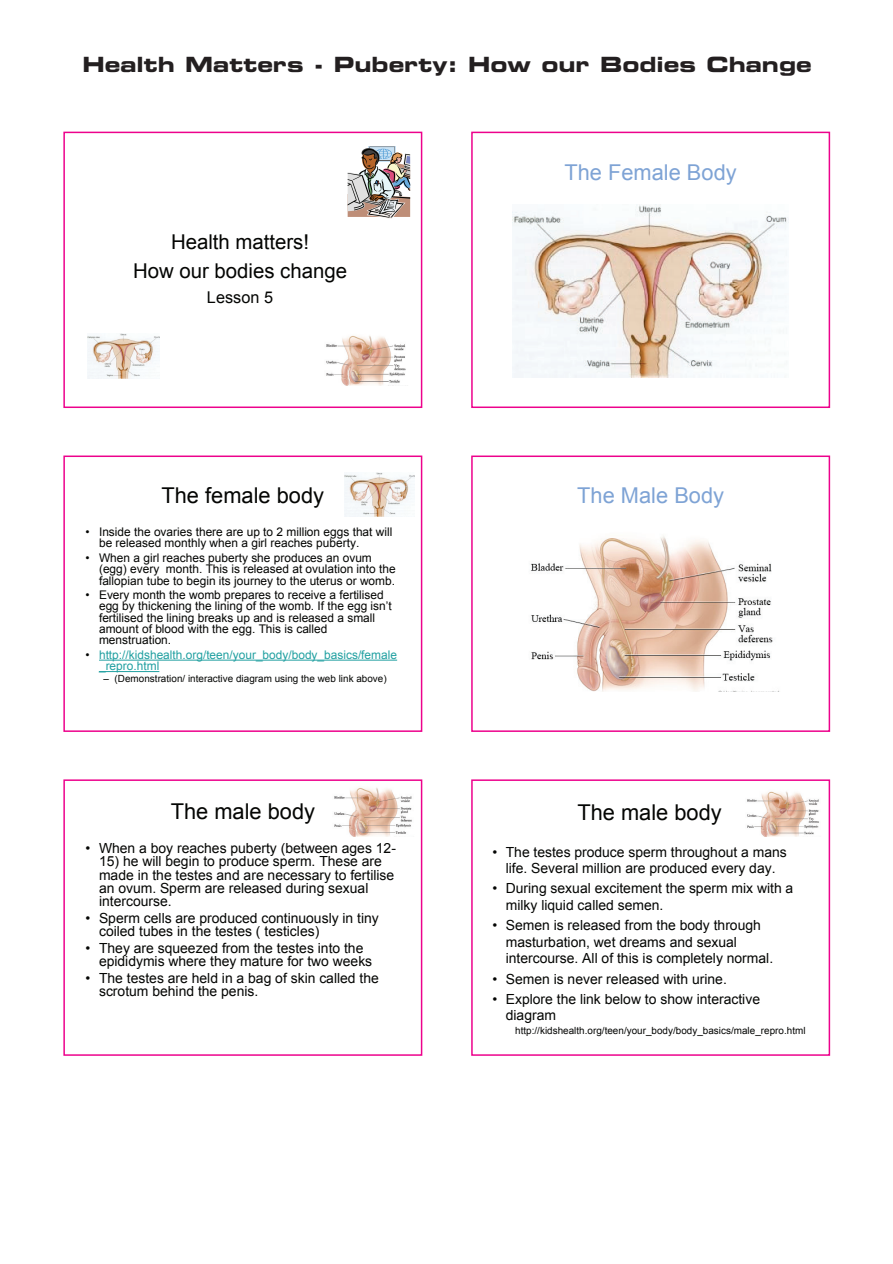
<style>
.page{position:relative;width:893px;height:1264px;background:#fff}
.page>*{position:absolute;margin:0;border:0;box-sizing:border-box;transform-origin:0 0}
.t1{font:21.75px "Arial";color:#040503}
.t2{font:21.75px "Arial";color:#7ea3d5}
.t3{font:21px "Eurostile Bold Extended Two";color:#231f20}
.t4{font:20.4px/29.2px "Arial";color:#040503;text-align:center}
.t5{font:16.2px "Arial";color:#040503}
.t6{font:13.95px/13.4px "Arial";color:#040503}
.t7{font:11.85px/11.4px "Arial";color:#040503}
.t8{font:11.85px/11.4px "Arial";color:#21a0a1}
.t9{font:9.9px "Arial";color:#040503}
.s1{color:#040503}
</style>
<div class="page">
<img style="left:347px;top:146px;width:63px;height:73px">
<img style="left:326px;top:335px;width:80px;height:51px">
<img style="left:88px;top:333px;width:72px;height:45px">
<div style="left:63px;top:132px;width:359px;height:276px;border:2px solid #ed028c"></div>
<img style="left:512px;top:204px;width:276px;height:173px">
<div style="left:471px;top:132px;width:359px;height:276px;border:2px solid #ed028c"></div>
<hr style="left:99px;top:660px;width:298px;height:1px;background:#21a0a1">
<hr style="left:99px;top:671px;width:60px;height:1px;background:#21a0a1">
<img style="left:344px;top:473px;width:70px;height:44px">
<div style="left:63px;top:455px;width:359px;height:277px;border:2px solid #ed028c"></div>
<img style="left:530px;top:536px;width:249px;height:155px">
<div style="left:471px;top:455px;width:359px;height:277px;border:2px solid #ed028c"></div>
<img style="left:334px;top:787px;width:78px;height:49px">
<div style="left:63px;top:779px;width:359px;height:276px;border:2px solid #ed028c"></div>
<img style="left:747px;top:791px;width:72px;height:46px">
<div style="left:471px;top:779px;width:359px;height:276px;border:2px solid #ed028c"></div>
<h2 class="t3" style="left:82px;top:50px;width:730px">Health Matters - Puberty: How our Bodies Change</h2>
<h3 class="t4" style="left:133px;top:229px;width:215px">Health matters!<br>How our bodies change</h3>
<p class="t5" style="left:207px;top:291px;width:68px">Lesson 5</p>
<h1 class="t1" style="left:161px;top:487px;width:164px">The female body</h1>
<p class="t7" style="left:99px;top:527px;width:295px;text-indent:-13px">• Inside the ovaries there are up to 2 million eggs that will be released monthly when a girl reaches puberty.</p>
<p class="t7" style="left:99px;top:553px;width:298px;text-indent:-13px">• When a girl reaches puberty she produces an ovum (egg) every month. This is released at ovulation into the fallopian tube to begin its journey to the uterus or womb.</p>
<p class="t7" style="left:99px;top:590px;width:294px;text-indent:-13px">• Every month the womb prepares to receive a fertilised egg by thickening the lining of the womb. If the egg isn’t fertilised the lining breaks up and is released a small amount of blood with the egg. This is called menstruation.</p>
<p class="t8" style="left:99px;top:650px;width:299px;text-indent:-13px"><span class="s1">•</span> http://kidshealth.org/teen/your_body/body_basics/female _repro.html</p>
<p class="t9" style="left:103px;top:675px;width:285px">– (Demonstration/ interactive diagram using the web link above)</p>
<h1 class="t1" style="left:171px;top:802px;width:146px">The male body</h1>
<p class="t6" style="left:86px;top:842px;width:312px">• When a boy reaches puberty (between ages 12-</p>
<p class="t6" style="left:99px;top:856px;width:297px">15) he will begin to produce sperm. These are made in the testes and are necessary to fertilise an ovum. Sperm are released during sexual intercourse.</p>
<p class="t6" style="left:99px;top:912px;width:281px;text-indent:-13px">• Sperm cells are produced continuously in tiny coiled tubes in the testes ( testicles)</p>
<p class="t6" style="left:99px;top:942px;width:275px;text-indent:-13px">• They are squeezed from the testes into the epididymis where they mature for two weeks</p>
<p class="t6" style="left:99px;top:972px;width:281px;text-indent:-13px">• The testes are held in a bag of skin called the scrotum behind the penis.</p>
<h1 class="t2" style="left:564px;top:165px;width:174px">The Female Body</h1>
<h1 class="t2" style="left:577px;top:487px;width:148px">The Male Body</h1>
<h1 class="t1" style="left:577px;top:804px;width:146px">The male body</h1>
<p class="t6" style="left:492px;top:844px;width:296px;line-height:16.6px;text-align:center">• The testes produce sperm throughout a mans life. Several million are produced every day.</p>
<p class="t6" style="left:505px;top:881px;width:289px;line-height:16.6px;text-indent:-13px">• During sexual excitement the sperm mix with a milky liquid called semen.</p>
<p class="t6" style="left:505px;top:918px;width:269px;line-height:16.6px;text-indent:-13px">• Semen is released from the body through masturbation, wet dreams and sexual intercourse. All of this is completely normal.</p>
<p class="t6" style="left:492px;top:973px;width:236px">• Semen is never released with urine.</p>
<p class="t6" style="left:505px;top:991px;width:256px;line-height:16.6px;text-indent:-13px">• Explore the link below to show interactive diagram</p>
<p class="t9" style="left:515px;top:1026px;width:292px">http://kidshealth.org/teen/your_body/body_basics/male_repro.html</p>
</div>
